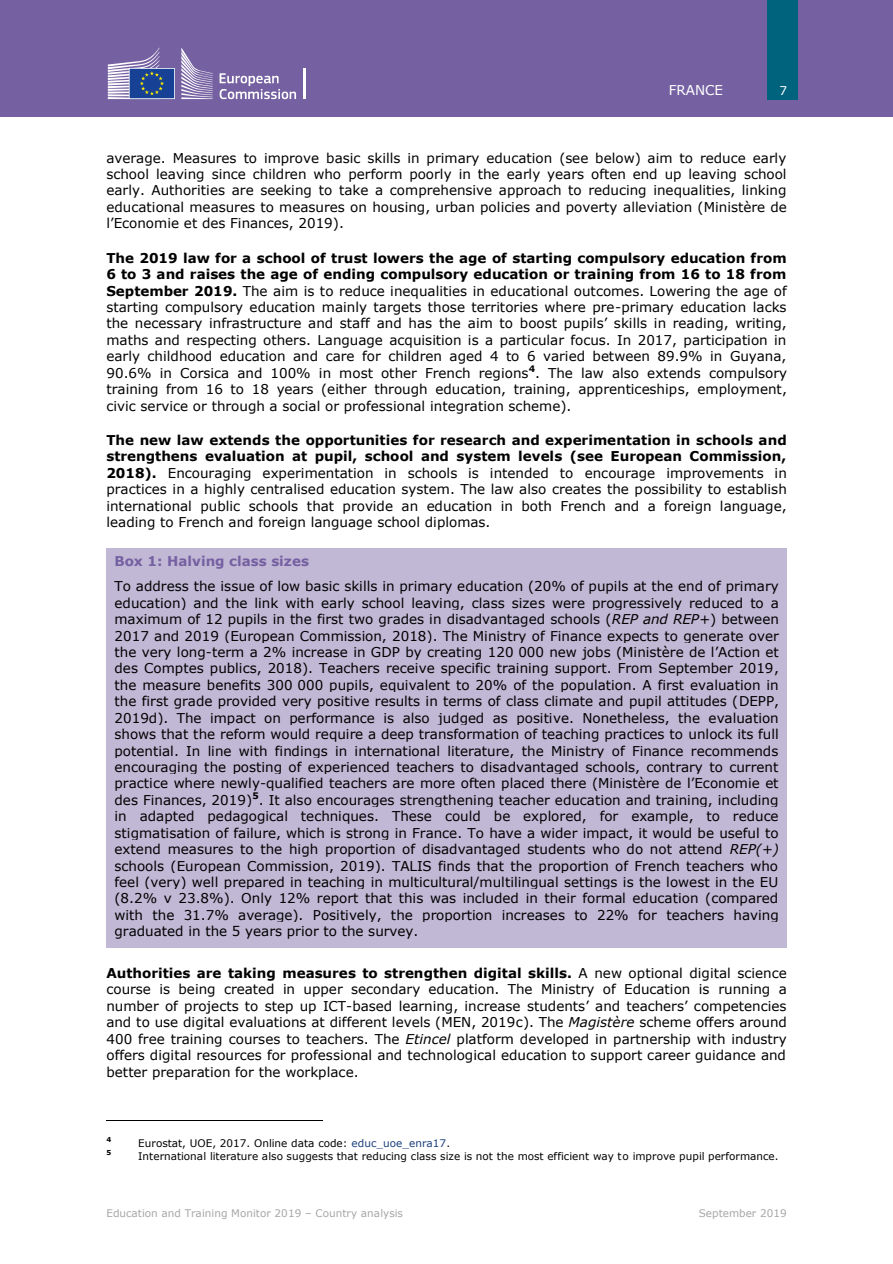
<style>
.page{position:relative;width:893px;height:1264px;background:#fff}
.page>*{position:absolute;margin:0;border:0;box-sizing:border-box;transform-origin:0 0}
.t1{font:13.5px/16.4px "Verdana";color:#000;text-align:justify}
.t2{font:700 13.5px "Verdana";color:#7561a2}
.t3{font:13.5px "Verdana";letter-spacing:-.005em;color:#fff}
.t4{font:12px "Verdana";color:#fff}
.t5{font:10.5px "Verdana";color:#000}
.t6{font:10.5px "Verdana";color:#a6a6a6}
.t7{font:700 6.9px "Verdana";color:#000}
.s1{font-weight:700}
.s2{font-style:italic}
.s3{color:#1a3f7c}
</style>
<div class="page">
<div style="left:0;top:0;width:893px;height:116px;background:#7561a2"></div>
<div style="left:767px;top:0;width:31px;height:99px;background:#00637e"></div>
<svg style="left:220px;top:73px;width:76px;height:26px"></svg>
<hr style="left:303px;top:68px;width:2px;height:31px;background:#fff">
<svg style="left:181px;top:47px;width:32px;height:52px"></svg>
<svg style="left:108px;top:47px;width:67px;height:52px"></svg>
<div style="left:106px;top:547px;width:681px;height:30px;background:#c1b8d5"></div>
<div style="left:106px;top:577px;width:681px;height:370px;background:#c1b8d5"></div>
<hr style="left:106px;top:1119px;width:216px;height:1px;background:#000">
<p class="t3" style="left:669px;top:81px;width:56px">FRANCE</p>
<p class="t4" style="left:779px;top:82px;width:9px">7</p>
<p class="t1" style="left:106px;top:149px;width:682px">average. Measures to improve basic skills in primary education (see below) aim to reduce early school leaving since children who perform poorly in the early years often end up leaving school early. Authorities are seeking to take a comprehensive approach to reducing inequalities, linking educational measures to measures on housing, urban policies and poverty alleviation (Ministère de l’Economie et des Finances, 2019).</p>
<p class="t1" style="left:106px;top:249px;width:682px"><span class="s1">The 2019 law for a school of trust lowers the age of starting compulsory education from 6 to 3 and raises the age of ending compulsory education or training from 16 to 18 from September 2019.</span> The aim is to reduce inequalities in educational outcomes. Lowering the age of starting compulsory education mainly targets those territories where pre-primary education lacks the necessary infrastructure and staff and has the aim to boost pupils’ skills in reading, writing, maths and respecting others. Language acquisition is a particular focus. In 2017, participation in early childhood education and care for children aged 4 to 6 varied between 89.9% in Guyana, 90.6% in Corsica and 100% in most other French regions<sup>4</sup>. The law also extends compulsory training from 16 to 18 years (either through education, training, apprenticeships, employment, civic service or through a social or professional integration scheme).</p>
<p class="t1" style="left:106px;top:431px;width:682px"><span class="s1">The new law extends the opportunities for research and experimentation in schools and strengthens evaluation at pupil, school and system levels (see European Commission, 2018).</span> Encouraging experimentation in schools is intended to encourage improvements in practices in a highly centralised education system. The law also creates the possibility to establish international public schools that provide an education in both French and a foreign language, leading to French and foreign language school diplomas.</p>
<p class="t2" style="left:115px;top:552px;width:196px">Box 1: Halving class sizes</p>
<p class="t1" style="left:115px;top:577px;width:666px">To address the issue of low basic skills in primary education (20% of pupils at the end of primary education) and the link with early school leaving, class sizes were progressively reduced to a maximum of 12 pupils in the first two grades in disadvantaged schools (<span class="s2">REP and REP+</span>) between 2017 and 2019 (European Commission, 2018). The Ministry of Finance expects to generate over the very long-term a 2% increase in GDP by creating 120 000 new jobs (Ministère de l’Action et des Comptes publics, 2018). Teachers receive specific training support. From September 2019, the measure benefits 300 000 pupils, equivalent to 20% of the population. A first evaluation in the first grade provided very positive results in terms of class climate and pupil attitudes (DEPP, 2019d). The impact on performance is also judged as positive. Nonetheless, the evaluation shows that the reform would require a deep transformation of teaching practices to unlock its full potential. In line with findings in international literature, the Ministry of Finance recommends encouraging the posting of experienced teachers to disadvantaged schools, contrary to current practice where newly-qualified teachers are more often placed there (Ministère de l’Economie et des Finances, 2019)<sup>5</sup>. It also encourages strengthening teacher education and training, including in adapted pedagogical techniques. These could be explored, for example, to reduce stigmatisation of failure, which is strong in France. To have a wider impact, it would be useful to extend measures to the high proportion of disadvantaged students who do not attend <span class="s2">REP(+) </span>schools (European Commission, 2019). TALIS finds that the proportion of French teachers who feel (very) well prepared in teaching in multicultural/multilingual settings is the lowest in the EU (8.2% v 23.8%). Only 12% report that this was included in their formal education (compared with the 31.7% average). Positively, the proportion increases to 22% for teachers having graduated in the 5 years prior to the survey.</p>
<p class="t1" style="left:106px;top:964px;width:682px"><span class="s1">Authorities are taking measures to strengthen digital skills.</span> A new optional digital science course is being created in upper secondary education. The Ministry of Education is running a number of projects to step up ICT-based learning, increase students’ and teachers’ competencies and to use digital evaluations at different levels (MEN, 2019c). The <span class="s2">Magistère</span> scheme offers around 400 free training courses to teachers. The <span class="s2">Etincel</span> platform developed in partnership with industry offers digital resources for professional and technological education to support career guidance and better preparation for the workplace.</p>
<p class="t7" style="left:106px;top:1135px;width:6px">4</p>
<p class="t5" style="left:138px;top:1136px;width:313px">Eurostat, UOE, 2017. Online data code: <span class="s3">educ_uoe_enra17</span>.</p>
<p class="t7" style="left:106px;top:1147px;width:6px">5</p>
<p class="t5" style="left:138px;top:1148px;width:642px">International literature also suggests that reducing class size is not the most efficient way to improve pupil performance.</p>
<p class="t6" style="left:106px;top:1205px;width:298px">Education and Training Monitor 2019 – Country analysis</p>
<p class="t6" style="left:699px;top:1205px;width:89px">September 2019</p>
</div>
